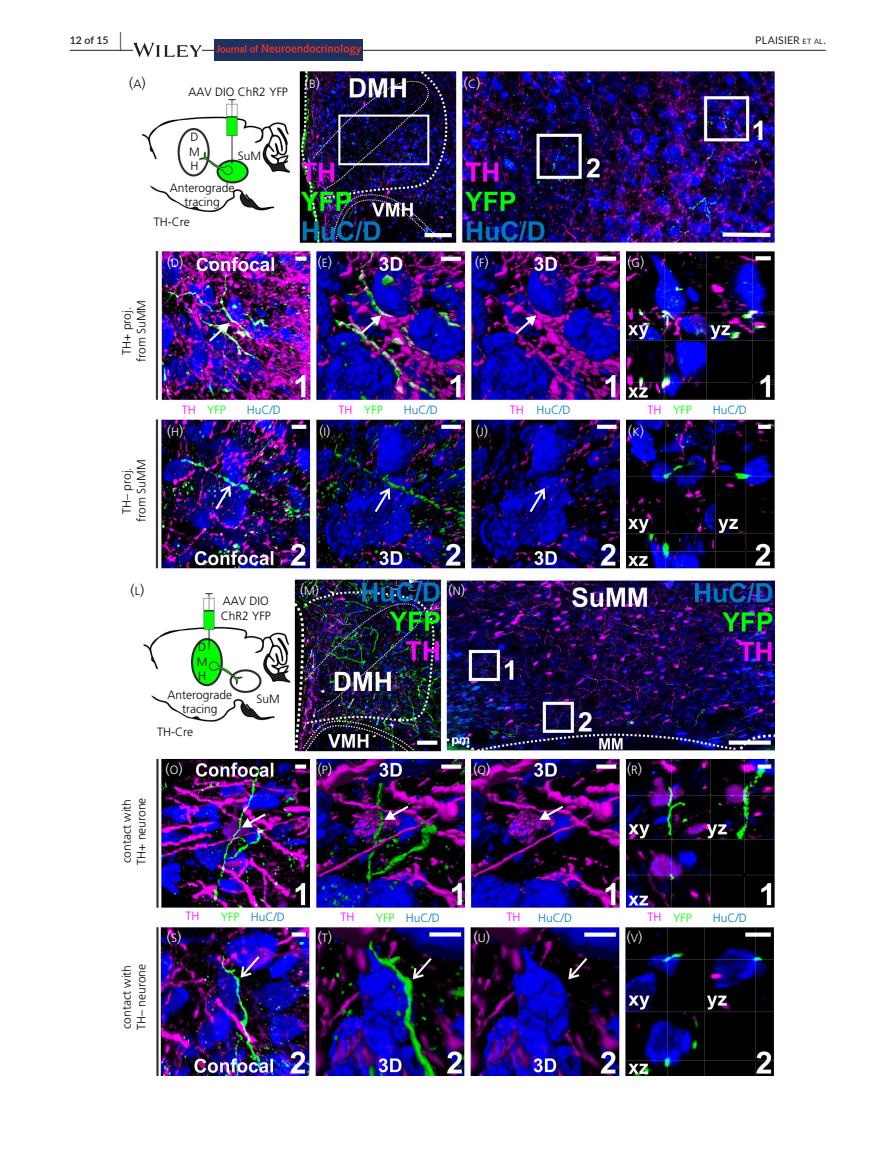
<style>
.page{position:relative;width:893px;height:1174px;background:#fff}
.page>*{position:absolute;margin:0;border:0;box-sizing:border-box;transform-origin:0 0}
.t1{font:300 15px "Frutiger";color:#fff}
.t2{font:300 15px "Frutiger";color:#000}
.t3{font:300 12px/14.4px "Frutiger";color:#000;text-align:center}
.t4{font:300 12px "Frutiger";color:#007bc0}
.t5{font:300 12px "Frutiger";color:#0f0}
.t6{font:300 12px "Frutiger";color:#f0f}
.t7{font:10.5px "Lato";letter-spacing:.015em;color:#231f20}
.t8{font:600 10.5px "Lato";color:#231f20}
.s1{font-size:19.5px}
.s2{font-size:7.35px}
.s3{font-size:12px}
.s4{color:#f0f}
.s5{color:#0f0}
</style>
<div class="page">
<hr style="left:70px;top:50px;width:756px;height:1px;background:#231f20">
<svg style="left:133px;top:43px;width:69px;height:14px"></svg>
<img style="left:214px;top:40px;width:148px;height:21px">
<img style="left:143px;top:72px;width:632px;height:1003px">
<p class="t8" style="left:70px;top:33px;width:54px">12 of 15 <span class="s1">|</span></p>
<p class="t7" style="left:755px;top:33px;width:72px">PLAISIER <span class="s2">et al</span>.</p>
<p class="t3" style="left:189px;top:85px;width:101px">AAV DIO ChR2 YFP</p>
<p class="t1" style="left:305px;top:74px;width:17px">(<span class="s3">B</span>)</p>
<p class="t1" style="left:464px;top:74px;width:18px">(<span class="s3">C</span>)</p>
<p class="t2" style="left:129px;top:74px;width:18px">(<span class="s3">A</span>)</p>
<p class="t3" style="left:189px;top:130px;width:12px;text-align:justify">D M H</p>
<p class="t3" style="left:238px;top:149px;width:25px">SuM</p>
<p class="t3" style="left:170px;top:181px;width:66px">Anterograde tracing</p>
<p class="t3" style="left:154px;top:215px;width:37px">TH-Cre</p>
<p class="t1" style="left:167px;top:253px;width:18px">(<span class="s3">D</span>)</p>
<p class="t3" style="left:120px;top:362px;width:64px;rotate:-90deg">TH+ proj. from SuMM</p>
<p class="t1" style="left:318px;top:253px;width:16px">(<span class="s3">E</span>)</p>
<p class="t1" style="left:475px;top:253px;width:15px">(<span class="s3">F</span>)</p>
<p class="t1" style="left:627px;top:253px;width:19px">(<span class="s3">G</span>)</p>
<p class="t3" style="left:120px;top:522px;width:64px;rotate:-90deg">TH– proj. from SuMM</p>
<p class="t5" style="left:182px;top:403px;width:46px"><span class="s4">TH</span> YFP</p>
<p class="t4" style="left:247px;top:403px;width:36px">HuC/D</p>
<p class="t5" style="left:339px;top:403px;width:46px"><span class="s4">TH</span> YFP</p>
<p class="t4" style="left:404px;top:403px;width:36px">HuC/D</p>
<p class="t4" style="left:510px;top:403px;width:62px"><span class="s4">TH</span> HuC/D</p>
<p class="t5" style="left:648px;top:403px;width:46px"><span class="s4">TH</span> YFP</p>
<p class="t4" style="left:713px;top:403px;width:36px">HuC/D</p>
<p class="t1" style="left:167px;top:422px;width:18px">(<span class="s3">H</span>)</p>
<p class="t1" style="left:319px;top:422px;width:13px">(<span class="s3">I</span>)</p>
<p class="t1" style="left:476px;top:422px;width:14px">(<span class="s3">J</span>)</p>
<p class="t1" style="left:628px;top:422px;width:17px">(<span class="s3">K</span>)</p>
<p class="t2" style="left:131px;top:581px;width:15px">(<span class="s3">L</span>)</p>
<p class="t1" style="left:300px;top:581px;width:21px">(<span class="s3">M</span>)</p>
<p class="t3" style="left:221px;top:594px;width:52px;text-align:left">AAV DIO<br>ChR2 YFP</p>
<p class="t3" style="left:197px;top:640px;width:12px;text-align:justify">D M H</p>
<p class="t3" style="left:168px;top:687px;width:66px">Anterograde tracing</p>
<p class="t3" style="left:157px;top:725px;width:37px">TH-Cre</p>
<p class="t3" style="left:257px;top:692px;width:25px">SuM</p>
<p class="t1" style="left:448px;top:581px;width:18px">(<span class="s3">N</span>)</p>
<p class="t3" style="left:120px;top:864px;width:69px;text-align:left;rotate:-90deg">contact with<br>TH+ neurone</p>
<p class="t3" style="left:120px;top:1030px;width:68px;text-align:left;rotate:-90deg">contact with<br>TH– neurone</p>
<p class="t1" style="left:166px;top:760px;width:19px">(<span class="s3">O</span>)</p>
<p class="t1" style="left:318px;top:760px;width:16px">(<span class="s3">P</span>)</p>
<p class="t1" style="left:473px;top:760px;width:19px">(<span class="s3">Q</span>)</p>
<p class="t1" style="left:627px;top:760px;width:17px">(<span class="s3">R</span>)</p>
<p class="t6" style="left:185px;top:909px;width:16px">TH</p>
<p class="t4" style="left:221px;top:910px;width:65px"><span class="s5">YFP</span> HuC/D</p>
<p class="t6" style="left:341px;top:910px;width:16px">TH</p>
<p class="t4" style="left:376px;top:910px;width:65px"><span class="s5">YFP</span> HuC/D</p>
<p class="t6" style="left:507px;top:910px;width:16px">TH</p>
<p class="t4" style="left:538px;top:911px;width:36px">HuC/D</p>
<p class="t5" style="left:648px;top:910px;width:46px"><span class="s4">TH</span> YFP</p>
<p class="t4" style="left:713px;top:910px;width:36px">HuC/D</p>
<p class="t1" style="left:167px;top:928px;width:16px">(<span class="s3">S</span>)</p>
<p class="t1" style="left:318px;top:928px;width:16px">(<span class="s3">T</span>)</p>
<p class="t1" style="left:474px;top:928px;width:18px">(<span class="s3">U</span>)</p>
<p class="t1" style="left:627px;top:928px;width:17px">(<span class="s3">V</span>)</p>
</div>
